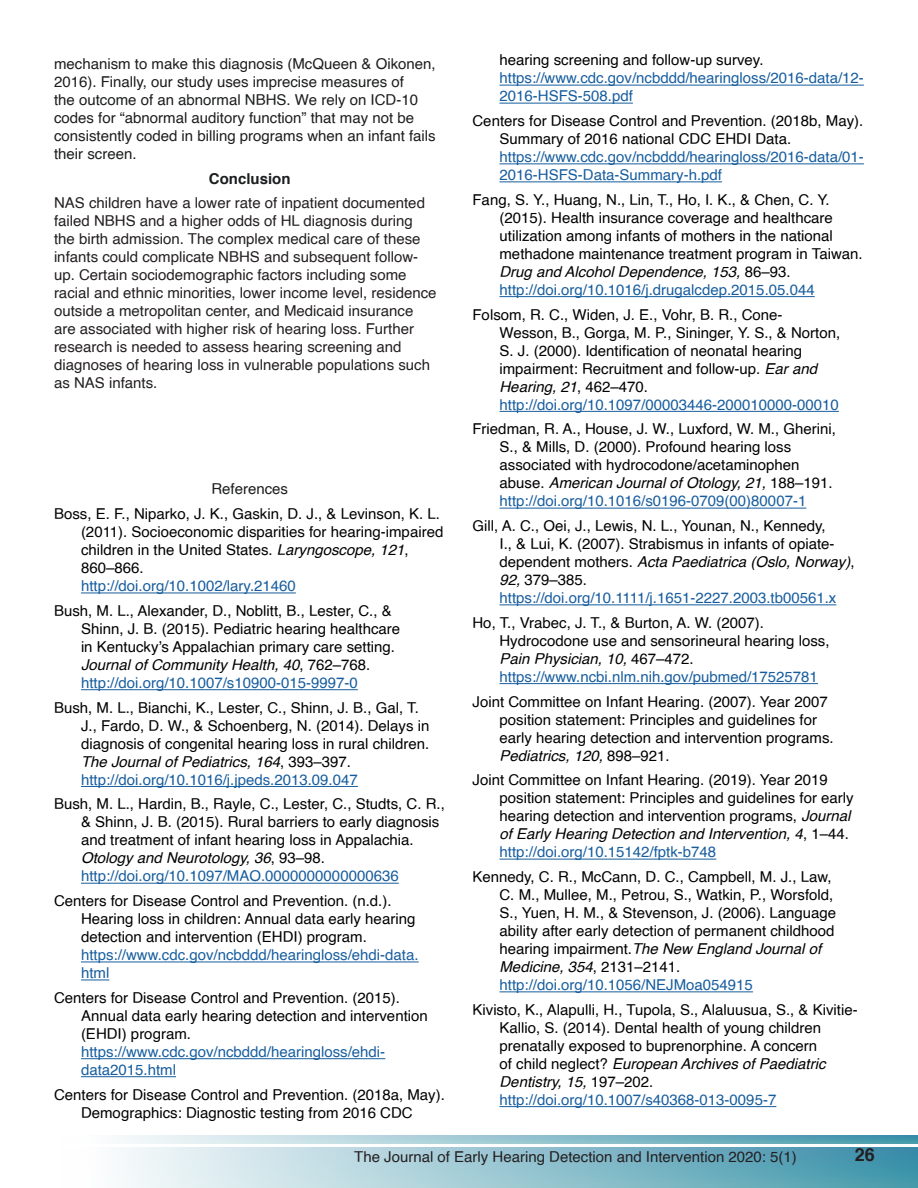
<style>
.page{position:relative;width:918px;height:1188px;background:#fff}
.page>*{position:absolute;margin:0;border:0;box-sizing:border-box;transform-origin:0 0}
.t1{font:700 18px "Helvetica";color:#231f20}
.t2{font:15px/18px "Helvetica";color:#000}
.t3{font:15px/18px "Helvetica";color:#175d9e}
.t4{font:15px/18px "Helvetica";color:#231f20}
.t5{font:15px/18px "Helvetica";color:#1c1d1e}
.t6{font:700 15px "Helvetica";color:#1c1d1e}
.s1{font-style:italic}
.s2{color:#175d9e}
</style>
<div class="page">
<div style="left:61px;top:1148px;width:857px;height:40px;background:linear-gradient(to right,#fff,#3b91a8)"></div>
<svg style="left:122px;top:1136px;width:796px;height:7px;background:#98c5d1"></svg>
<hr style="left:81px;top:593px;width:215px;height:1px;background:#175d9e">
<hr style="left:81px;top:689px;width:277px;height:1px;background:#175d9e">
<hr style="left:81px;top:786px;width:277px;height:1px;background:#175d9e">
<hr style="left:81px;top:883px;width:318px;height:1px;background:#175d9e">
<hr style="left:81px;top:962px;width:338px;height:1px;background:#175d9e">
<svg style="left:81px;top:980px;width:28px;height:1px"></svg>
<hr style="left:81px;top:1058px;width:304px;height:1px;background:#175d9e">
<hr style="left:81px;top:1076px;width:95px;height:1px;background:#175d9e">
<hr style="left:500px;top:85px;width:364px;height:1px;background:#175d9e">
<hr style="left:500px;top:103px;width:133px;height:1px;background:#175d9e">
<hr style="left:500px;top:163px;width:364px;height:1px;background:#175d9e">
<hr style="left:500px;top:181px;width:222px;height:1px;background:#175d9e">
<hr style="left:500px;top:296px;width:315px;height:1px;background:#175d9e">
<hr style="left:500px;top:411px;width:339px;height:1px;background:#175d9e">
<hr style="left:500px;top:508px;width:306px;height:1px;background:#175d9e">
<hr style="left:500px;top:604px;width:336px;height:1px;background:#175d9e">
<hr style="left:500px;top:683px;width:318px;height:1px;background:#175d9e">
<hr style="left:500px;top:859px;width:216px;height:1px;background:#175d9e">
<hr style="left:500px;top:991px;width:253px;height:1px;background:#175d9e">
<hr style="left:500px;top:1106px;width:276px;height:1px;background:#175d9e">
<p class="t5" style="left:54px;top:55px;width:383px">mechanism to make this diagnosis (McQueen &amp; Oikonen, 2016). Finally, our study uses imprecise measures of<br>the outcome of an abnormal NBHS. We rely on ICD-10 codes for “abnormal auditory function” that may not be consistently coded in billing programs when an infant fails their screen.</p>
<p class="t6" style="left:209px;top:166px;width:83px">Conclusion</p>
<p class="t4" style="left:54px;top:195px;width:384px">NAS children have a lower rate of inpatient documented failed NBHS and a higher odds of HL diagnosis during the birth admission. The complex medical care of these infants could complicate NBHS and subsequent follow&shy;up. Certain sociodemographic factors including some racial and ethnic minorities, lower income level, residence outside a metropolitan center, and Medicaid insurance are associated with higher risk of hearing loss. Further research is needed to assess hearing screening and diagnoses of hearing loss in vulnerable populations such as NAS infants.</p>
<p class="t5" style="left:211px;top:481px;width:78px">References</p>
<p class="t2" style="left:81px;top:505px;width:364px;text-indent:-27px">Boss, E. F., Niparko, J. K., Gaskin, D. J., &amp; Levinson, K. L. (2011). Socioeconomic disparities for hearing-impaired children in the United States. <span class="s1">Laryngoscope, 121</span>, 860–866.</p>
<p class="t3" style="left:81px;top:577px;width:216px">http://doi.org/10.1002/lary.21460</p>
<p class="t2" style="left:81px;top:602px;width:321px;text-indent:-27px">Bush, M. L., Alexander, D., Noblitt, B., Lester, C., &amp; Shinn, J. B. (2015). Pediatric hearing healthcare in Kentucky’s Appalachian primary care setting.<br><span class="s1">Journal of Community Health, 40</span>, 762–768.</p>
<p class="t3" style="left:81px;top:674px;width:278px">http://doi.org/10.1007/s10900-015-9997-0</p>
<p class="t2" style="left:81px;top:699px;width:350px;text-indent:-27px">Bush, M. L., Bianchi, K., Lester, C., Shinn, J. B., Gal, T.<br>J., Fardo, D. W., &amp; Schoenberg, N. (2014). Delays in diagnosis of congenital hearing loss in rural children.<br><span class="s1">The Journal of Pediatrics, 164</span>, 393–397.</p>
<p class="t3" style="left:81px;top:771px;width:278px">http://doi.org/10.1016/j.jpeds.2013.09.047</p>
<p class="t2" style="left:81px;top:796px;width:366px;text-indent:-27px">Bush, M. L., Hardin, B., Rayle, C., Lester, C., Studts, C. R., &amp; Shinn, J. B. (2015). Rural barriers to early diagnosis and treatment of infant hearing loss in Appalachia.<br><span class="s1">Otology and Neurotology, 36</span>, 93–98.</p>
<p class="t3" style="left:81px;top:868px;width:319px">http://doi.org/10.1097/MAO.0000000000000636</p>
<p class="t2" style="left:81px;top:892px;width:336px;text-indent:-27px">Centers for Disease Control and Prevention. (n.d.).<br>Hearing loss in children: Annual data early hearing detection and intervention (EHDI) program.</p>
<p class="t3" style="left:81px;top:946px;width:339px">https://www.cdc.gov/ncbddd/hearingloss/ehdi-data. html</p>
<p class="t2" style="left:81px;top:989px;width:348px;text-indent:-27px">Centers for Disease Control and Prevention. (2015).<br>Annual data early hearing detection and intervention (EHDI) program.</p>
<p class="t3" style="left:81px;top:1043px;width:306px">https://www.cdc.gov/ncbddd/hearingloss/ehdi&shy;data2015.html</p>
<p class="t2" style="left:54px;top:1086px;width:392px;text-align:center">Centers for Disease Control and Prevention. (2018a, May).<br>Demographics: Diagnostic testing from 2016 CDC</p>
<p class="t2" style="left:500px;top:51px;width:266px">hearing screening and follow-up survey.</p>
<p class="t3" style="left:500px;top:69px;width:366px">https://www.cdc.gov/ncbddd/hearingloss/2016-data/12-<br>2016-HSFS-508.pdf</p>
<p class="t2" style="left:500px;top:112px;width:365px;text-indent:-27px">Centers for Disease Control and Prevention. (2018b, May).<br>Summary of 2016 national CDC EHDI Data.</p>
<p class="t3" style="left:500px;top:148px;width:366px">https://www.cdc.gov/ncbddd/hearingloss/2016-data/01-<br>2016-HSFS-Data-Summary-h.pdf</p>
<p class="t2" style="left:500px;top:191px;width:365px;text-indent:-27px">Fang, S. Y., Huang, N., Lin, T., Ho, I. K., &amp; Chen, C. Y. (2015). Health insurance coverage and healthcare utilization among infants of mothers in the national methadone maintenance treatment program in Taiwan.<br><span class="s1">Drug and Alcohol Dependence, 153,</span> 86–93.</p>
<p class="t3" style="left:500px;top:281px;width:317px">http://doi.org/10.1016/j.drugalcdep.2015.05.044</p>
<p class="t2" style="left:500px;top:306px;width:342px;text-indent:-27px">Folsom, R. C., Widen, J. E., Vohr, B. R., Cone-Wesson, B., Gorga, M. P., Sininger, Y. S., &amp; Norton, S. J. (2000). Identification of neonatal hearing impairment: Recruitment and follow-up. <span class="s1">Ear and Hearing, 21</span>, 462–470.</p>
<p class="t3" style="left:500px;top:396px;width:341px">http://doi.org/10.1097/00003446-200010000-00010</p>
<p class="t2" style="left:500px;top:420px;width:338px;text-indent:-27px">Friedman, R. A., House, J. W., Luxford, W. M., Gherini, S., &amp; Mills, D. (2000). Profound hearing loss associated with hydrocodone/acetaminophen abuse. <span class="s1">American Journal of Otology, 21,</span> 188–191. <span class="s2">http://doi.org/10.1016/s0196-0709(00)80007-1</span></p>
<p class="t2" style="left:500px;top:517px;width:357px;text-indent:-27px">Gill, A. C., Oei, J., Lewis, N. L., Younan, N., Kennedy,<br>I., &amp; Lui, K. (2007). Strabismus in infants of opiate&shy;dependent mothers. <span class="s1">Acta Paediatrica (Oslo, Norway)</span>, <span class="s1">92,</span> 379–385.</p>
<p class="t3" style="left:500px;top:589px;width:338px">https://doi.org/10.1111/j.1651-2227.2003.tb00561.x</p>
<p class="t2" style="left:500px;top:614px;width:332px;text-indent:-27px">Ho, T., Vrabec, J. T., &amp; Burton, A. W. (2007).<br>Hydrocodone use and sensorineural hearing loss,<br><span class="s1">Pain Physician, 10,</span> 467–472.</p>
<p class="t3" style="left:500px;top:668px;width:320px">https://www.ncbi.nlm.nih.gov/pubmed/17525781</p>
<p class="t2" style="left:500px;top:693px;width:336px;text-indent:-27px">Joint Committee on Infant Hearing. (2007). Year 2007 position statement: Principles and guidelines for early hearing detection and intervention programs.<br><span class="s1">Pediatrics, 120,</span> 898–921.</p>
<p class="t2" style="left:500px;top:771px;width:356px;text-indent:-27px">Joint Committee on Infant Hearing. (2019). Year 2019 position statement: Principles and guidelines for early hearing detection and intervention programs, <span class="s1">Journal of Early Hearing Detection and Intervention, 4</span>, 1–44. <span class="s2">http://doi.org/10.15142/fptk-b748</span></p>
<p class="t2" style="left:500px;top:868px;width:338px;text-indent:-27px">Kennedy, C. R., McCann, D. C., Campbell, M. J., Law, C. M., Mullee, M., Petrou, S., Watkin, P., Worsfold, S., Yuen, H. M., &amp; Stevenson, J. (2006). Language ability after early detection of permanent childhood hearing impairment.<span class="s1">The New England Journal of Medicine, 354</span>, 2131–2141.</p>
<p class="t3" style="left:500px;top:976px;width:255px">http://doi.org/10.1056/NEJMoa054915</p>
<p class="t2" style="left:500px;top:1001px;width:360px;text-indent:-27px">Kivisto, K., Alapulli, H., Tupola, S., Alaluusua, S., &amp; Kivitie-Kallio, S. (2014). Dental health of young children prenatally exposed to buprenorphine. A concern<br>of child neglect? <span class="s1">European Archives of Paediatric Dentistry, 15,</span> 197–202.</p>
<p class="t3" style="left:500px;top:1091px;width:278px">http://doi.org/10.1007/s40368-013-0095-7</p>
<p class="t4" style="left:354px;top:1148px;width:444px">The Journal of Early Hearing Detection and Intervention 2020: 5(1)</p>
<p class="t1" style="left:855px;top:1140px;width:22px">26</p>
</div>
